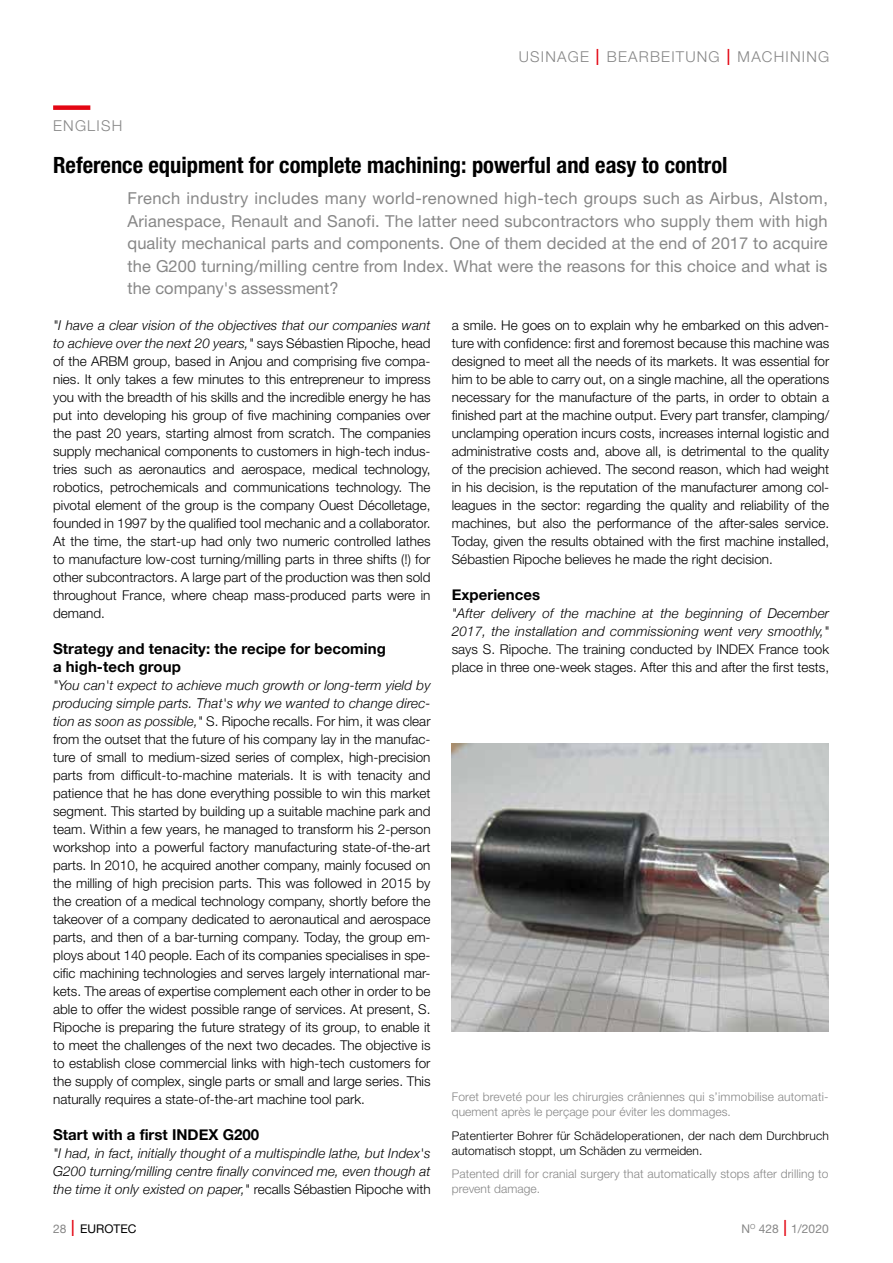
<style>
.page{position:relative;width:893px;height:1263px;background:#fff}
.page>*{position:absolute;margin:0;border:0;box-sizing:border-box;transform-origin:0 0}
.t1{font:700 condensed 22.5px "Helvetica Neue";color:#000}
.t2{font:16.5px/22.5px "Helvetica Neue";letter-spacing:.005em;color:#878787;text-align:justify}
.t3{font:700 15px/18px "Helvetica Neue";color:#000}
.t4{font:300 15px "Helvetica Neue";letter-spacing:.08em;color:#878787}
.t5{font:300 13.5px/18px "Helvetica Neue";color:#000;text-align:justify}
.t6{font:italic 300 13.5px/18px "Helvetica Neue";letter-spacing:.01em;color:#000;text-align:justify}
.t7{font:300 12px/15px "Helvetica Neue";letter-spacing:.01em;color:#878787}
.t8{font:300 12px/15px "Helvetica Neue";letter-spacing:.015em;color:#000}
.t9{font:12px "Helvetica Neue";color:#878787}
.t10{font:12px "Helvetica Neue";color:#000}
.s1{font-stretch:condensed;font-size:22.5px;color:#e30613}
.s2{font-style:italic}
.s3{font-style:normal}
.s4{color:#878787}
.s5{font-weight:300;font-stretch:condensed;font-size:22.5px;color:#e30613}
</style>
<div class="page">
<div style="left:53px;top:105px;width:37px;height:5px;background:#e30613"></div>
<img style="left:452px;top:743px;width:377px;height:288px">
<p class="t4" style="left:519px;top:47px;width:312px">USINAGE <span class="s1">I</span> BEARBEITUNG <span class="s1">I</span> MACHINING</p>
<p class="t4" style="left:53px;top:117px;width:71px">ENGLISH</p>
<h1 class="t1" style="left:53px;top:151px;width:676px">Reference equipment for complete machining: powerful and easy to control</h1>
<p class="t2" style="left:128px;top:187px;width:702px">French industry includes many world-renowned high-tech groups such as Airbus, Alstom, Arianespace, Renault and Sanofi. The latter need subcontractors who supply them with high quality mechanical parts and components. One of them decided at the end of 2017 to acquire the G200 turning/milling centre from Index. What were the reasons for this choice and what is the company's assessment?</p>
<p class="t5" style="left:53px;top:316px;width:379px"><span class="s2">"I have a clear vision of the objectives that our companies want to achieve over the next 20 years,"</span> says Sébastien Ripoche, head of the ARBM group, based in Anjou and comprising five compa&shy;nies. It only takes a few minutes to this entrepreneur to impress you with the breadth of his skills and the incredible energy he has put into developing his group of five machining companies over the past 20 years, starting almost from scratch. The companies supply mechanical components to customers in high-tech indus&shy;tries such as aeronautics and aerospace, medical technology, robotics, petrochemicals and communications technology. The pivotal element of the group is the company Ouest Décolletage, founded in 1997 by the qualified tool mechanic and a collaborator.<br>At the time, the start-up had only two numeric controlled lathes to manufacture low-cost turning/milling parts in three shifts (!) for other subcontractors. A large part of the production was then sold throughout France, where cheap mass-produced parts were in demand.</p>
<p class="t3" style="left:53px;top:640px;width:334px">Strategy and tenacity: the recipe for becoming a high-tech group</p>
<p class="t5" style="left:53px;top:676px;width:379px"><span class="s2">"You can't expect to achieve much growth or long-term yield by producing simple parts. That's why we wanted to change direc&shy;tion as soon as possible,"</span> S. Ripoche recalls. For him, it was clear from the outset that the future of his company lay in the manufac&shy;ture of small to medium-sized series of complex, high-precision parts from difficult-to-machine materials. It is with tenacity and patience that he has done everything possible to win this market segment. This started by building up a suitable machine park and team. Within a few years, he managed to transform his 2-person workshop into a powerful factory manufacturing state-of-the-art parts. In 2010, he acquired another company, mainly focused on the milling of high precision parts. This was followed in 2015 by the creation of a medical technology company, shortly before the takeover of a company dedicated to aeronautical and aerospace parts, and then of a bar-turning company. Today, the group em&shy;ploys about 140 people. Each of its companies specialises in spe&shy;cific machining technologies and serves largely international mar&shy;kets. The areas of expertise complement each other in order to be able to offer the widest possible range of services. At present, S.<br>Ripoche is preparing the future strategy of its group, to enable it to meet the challenges of the next two decades. The objective is to establish close commercial links with high-tech customers for the supply of complex, single parts or small and large series. This naturally requires a state-of-the-art machine tool park.</p>
<p class="t3" style="left:53px;top:1126px;width:208px">Start with a first INDEX G200</p>
<p class="t6" style="left:53px;top:1143px;width:379px">"I had, in fact, initially thought of a multispindle lathe, but Index's G200 turning/milling centre finally convinced me, even though at the time it only existed on paper," <span class="s3">recalls Sébastien Ripoche with</span></p>
<p class="t5" style="left:452px;top:316px;width:379px">a smile. He goes on to explain why he embarked on this adven&shy;ture with confidence: first and foremost because this machine was designed to meet all the needs of its markets. It was essential for him to be able to carry out, on a single machine, all the operations necessary for the manufacture of the parts, in order to obtain a finished part at the machine output. Every part transfer, clamping/ unclamping operation incurs costs, increases internal logistic and administrative costs and, above all, is detrimental to the quality of the precision achieved. The second reason, which had weight in his decision, is the reputation of the manufacturer among col&shy;leagues in the sector: regarding the quality and reliability of the machines, but also the performance of the after-sales service.<br>Today, given the results obtained with the first machine installed, Sébastien Ripoche believes he made the right decision.</p>
<p class="t3" style="left:452px;top:586px;width:90px">Experiences</p>
<p class="t6" style="left:452px;top:603px;width:379px">"After delivery of the machine at the beginning of December<br>2017, the installation and commissioning went very smoothly,"</p>
<p class="t5" style="left:452px;top:640px;width:379px">says S. Ripoche. The training conducted by INDEX France took place in three one-week stages. After this and after the first tests,</p>
<p class="t7" style="left:452px;top:1089px;width:378px">Foret breveté pour les chirurgies crâniennes qui s’immobilise automati&shy;quement après le perçage pour éviter les dommages.</p>
<p class="t8" style="left:452px;top:1128px;width:379px">Patentierter Bohrer für Schädeloperationen, der nach dem Durchbruch automatisch stoppt, um Schäden zu vermeiden.</p>
<p class="t7" style="left:452px;top:1166px;width:378px">Patented drill for cranial surgery that automatically stops after drilling to prevent damage.</p>
<p class="t10" style="left:53px;top:1221px;width:85px"><span class="s4">28</span> <span class="s5">I</span> EUROTEC</p>
<p class="t9" style="left:741px;top:1221px;width:89px">N<sup>O</sup> 428 <span class="s5">I</span> 1/2020</p>
</div>
